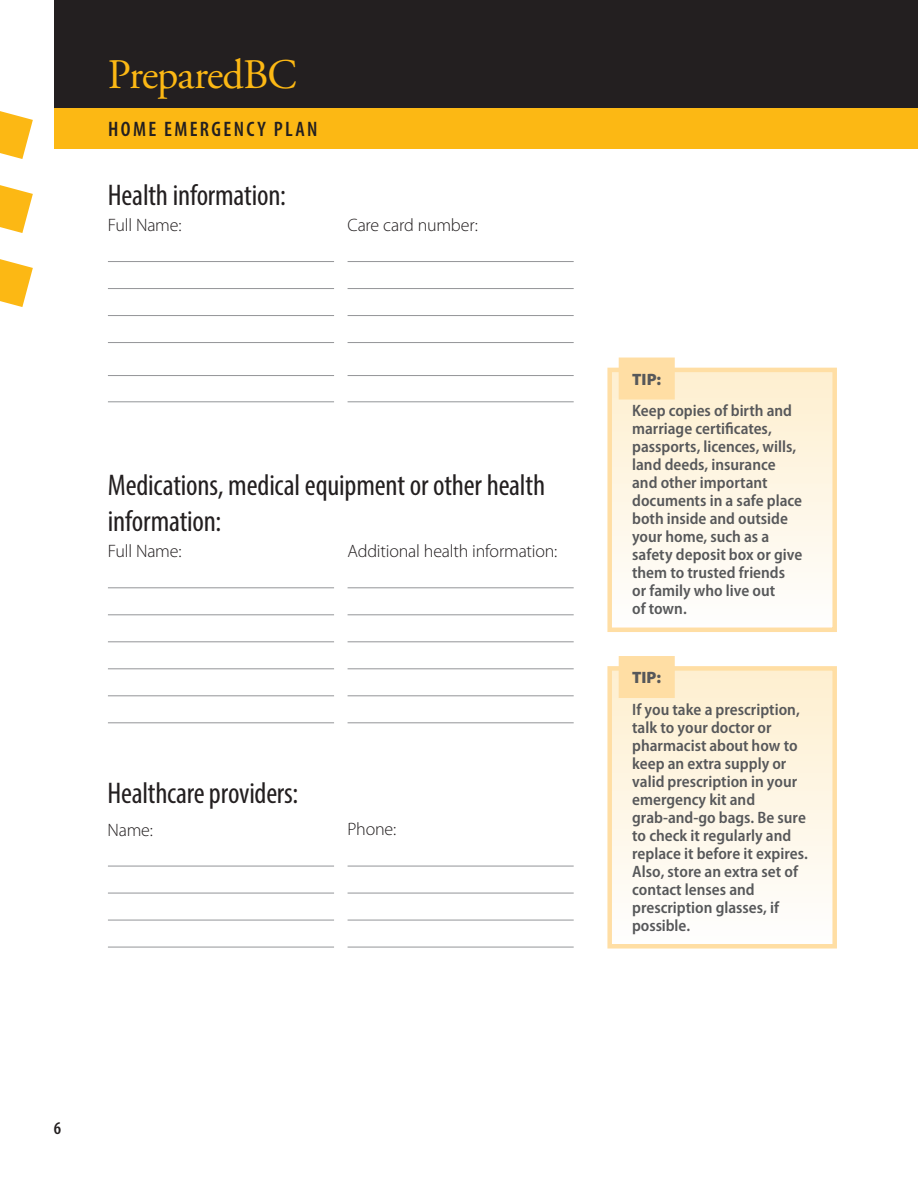
<style>
.page{position:relative;width:918px;height:1188px;background:#fff}
.page>*{position:absolute;margin:0;border:0;box-sizing:border-box;transform-origin:0 0}
.t1{font:42px "Adobe Garamond Pro";letter-spacing:-.03em;color:#fcb814}
.t2{font:condensed 30px/36px "Myriad Pro";letter-spacing:-.005em;color:#231f20}
.t3{font:600 condensed 21px "Myriad Pro";letter-spacing:.11em;color:#231f20}
.t4{font:300 18px "Myriad Pro";letter-spacing:-.015em;color:#231f20}
.t5{font:600 condensed 18px "Myriad Pro";color:#231f20}
.t6{font:600 semi-condensed 16.5px/18px "Myriad Pro";color:#57585a}
.t7{font:900 16.5px "Myriad Pro";letter-spacing:-.005em;color:#57585a}
</style>
<div class="page">
<svg style="left:0;top:259px;width:33px;height:48px"></svg>
<svg style="left:0;top:111px;width:33px;height:48px"></svg>
<svg style="left:0;top:185px;width:33px;height:48px"></svg>
<div style="left:54px;top:108px;width:863px;height:40px;background:#fcb814"></div>
<div style="left:54px;top:0;width:863px;height:108px;background:#231f20"></div>
<div style="left:610px;top:668px;width:225px;height:278px;background:linear-gradient(to bottom,#feefcf,#fefefd)"></div>
<div style="left:610px;top:370px;width:225px;height:260px;background:linear-gradient(to bottom,#feefcf,#fefefe)"></div>
<hr style="left:348px;top:947px;width:226px;height:1px;background:#939598">
<hr style="left:108px;top:947px;width:226px;height:1px;background:#939598">
<hr style="left:348px;top:920px;width:226px;height:1px;background:#939598">
<hr style="left:108px;top:920px;width:226px;height:1px;background:#939598">
<hr style="left:348px;top:893px;width:226px;height:1px;background:#939598">
<hr style="left:108px;top:893px;width:226px;height:1px;background:#939598">
<hr style="left:348px;top:866px;width:226px;height:1px;background:#939598">
<hr style="left:108px;top:866px;width:226px;height:1px;background:#939598">
<hr style="left:348px;top:722px;width:226px;height:1px;background:#939598">
<hr style="left:108px;top:722px;width:226px;height:1px;background:#939598">
<hr style="left:348px;top:695px;width:226px;height:1px;background:#939598">
<hr style="left:108px;top:695px;width:226px;height:1px;background:#939598">
<hr style="left:348px;top:668px;width:226px;height:1px;background:#939598">
<hr style="left:108px;top:668px;width:226px;height:1px;background:#939598">
<hr style="left:348px;top:641px;width:226px;height:1px;background:#939598">
<hr style="left:108px;top:641px;width:226px;height:1px;background:#939598">
<hr style="left:348px;top:614px;width:226px;height:1px;background:#939598">
<hr style="left:108px;top:614px;width:226px;height:1px;background:#939598">
<hr style="left:348px;top:587px;width:226px;height:1px;background:#939598">
<hr style="left:108px;top:587px;width:226px;height:1px;background:#939598">
<hr style="left:348px;top:401px;width:226px;height:1px;background:#939598">
<hr style="left:348px;top:375px;width:226px;height:1px;background:#939598">
<hr style="left:108px;top:401px;width:226px;height:1px;background:#939598">
<hr style="left:108px;top:375px;width:226px;height:1px;background:#939598">
<div style="left:607px;top:368px;width:230px;height:264px;border:4px solid #ffdea4"></div>
<div style="left:619px;top:358px;width:56px;height:42px;background:#ffdea4"></div>
<div style="left:607px;top:666px;width:230px;height:282px;border:4px solid #ffdea4"></div>
<div style="left:619px;top:656px;width:56px;height:42px;background:#ffdea4"></div>
<hr style="left:348px;top:342px;width:226px;height:1px;background:#939598">
<hr style="left:108px;top:342px;width:226px;height:1px;background:#939598">
<hr style="left:348px;top:315px;width:226px;height:1px;background:#939598">
<hr style="left:108px;top:315px;width:226px;height:1px;background:#939598">
<hr style="left:348px;top:288px;width:226px;height:1px;background:#939598">
<hr style="left:108px;top:288px;width:226px;height:1px;background:#939598">
<hr style="left:348px;top:261px;width:226px;height:1px;background:#939598">
<hr style="left:108px;top:261px;width:226px;height:1px;background:#939598">
<h1 class="t1" style="left:108px;top:49px;width:190px">PreparedBC</h1>
<p class="t3" style="left:108px;top:118px;width:211px">HOME EMERGENCY PLAN</p>
<p class="t2" style="left:108px;top:176px;width:180px">Health information:</p>
<p class="t4" style="left:108px;top:215px;width:75px">Full Name:</p>
<p class="t4" style="left:348px;top:215px;width:132px">Care card number:</p>
<p class="t2" style="left:108px;top:467px;width:439px">Medications, medical equipment or other health information:</p>
<p class="t4" style="left:108px;top:541px;width:75px">Full Name:</p>
<p class="t4" style="left:348px;top:541px;width:211px">Additional health information:</p>
<p class="t2" style="left:108px;top:774px;width:192px">Healthcare providers:</p>
<p class="t4" style="left:108px;top:820px;width:47px">Name:</p>
<p class="t4" style="left:348px;top:820px;width:50px">Phone:</p>
<p class="t5" style="left:54px;top:1118px;width:9px">6</p>
<p class="t7" style="left:632px;top:370px;width:31px">TIP:</p>
<p class="t6" style="left:632px;top:402px;width:172px">Keep copies of birth and marriage certifcates, passports, licences, wills, land deeds, insurance and other important documents in a safe place both inside and outside your home, such as a safety deposit box or give them to trusted friends or family who live out<br>of town.</p>
<p class="t7" style="left:632px;top:668px;width:30px">TIP:</p>
<p class="t6" style="left:632px;top:700px;width:177px">If you take a prescription, talk to your doctor or pharmacist about how to keep an extra supply or valid prescription in your emergency kit and grab-and-go bags. Be sure to check it regularly and replace it before it expires.<br>Also, store an extra set of contact lenses and prescription glasses, if possible.</p>
</div>
